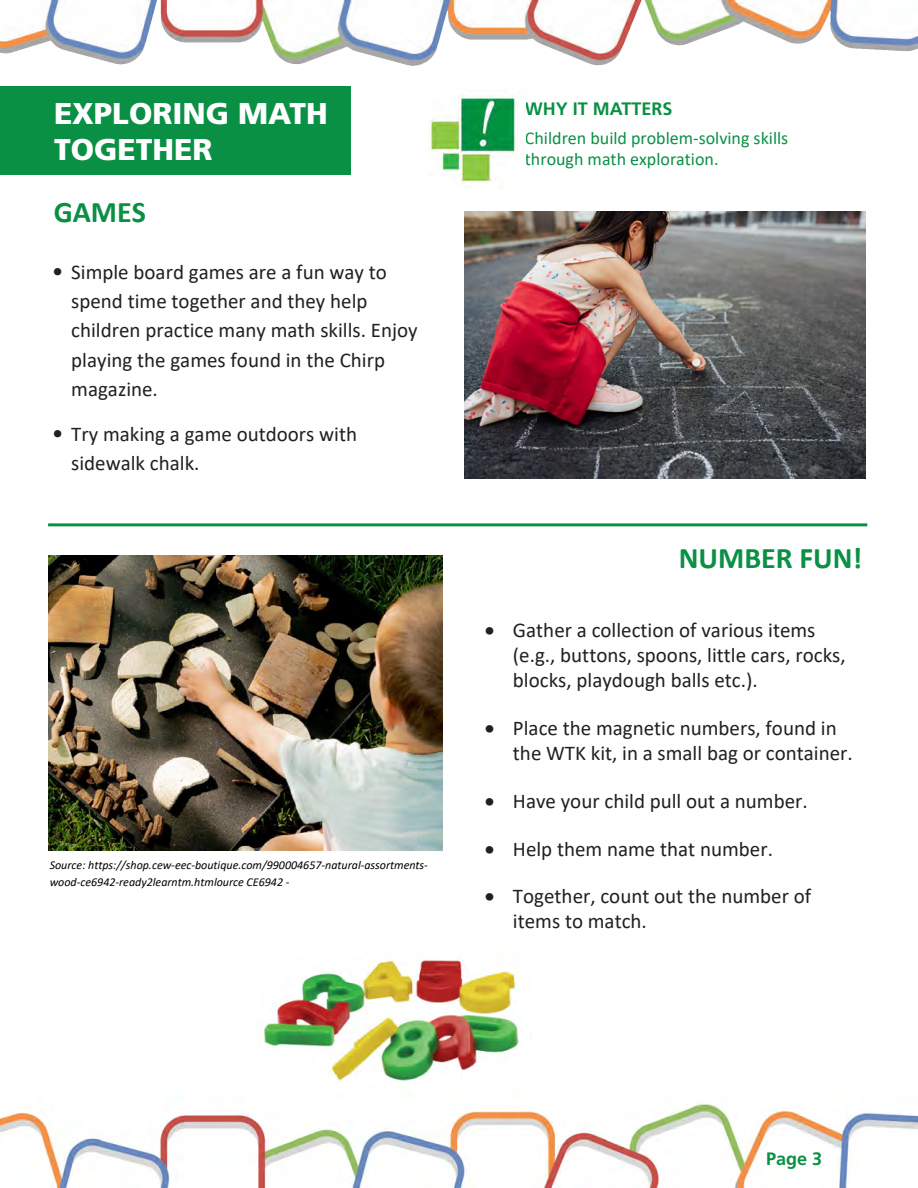
<style>
.page{position:relative;width:918px;height:1188px;background:#fff}
.page>*{position:absolute;margin:0;border:0;box-sizing:border-box;transform-origin:0 0}
.t1{font:900 30px/36px "Frutiger LT Std";color:#fff}
.t2{font:700 30px "Calibri";color:#0a9045}
.t3{font:21px/29.4px "Calibri";color:#231f20}
.t4{font:18px/28.3px "Calibri";color:#0a9045}
.t5{font:700 18px "Frutiger LT Std";color:#0a9045}
.t6{font:italic 12px/16.8px "Calibri";color:#000}
.s1{font-family:"Frutiger LT Std"}
.s2{font-family:"Frutiger LT Std";font-weight:700}
</style>
<div class="page">
<div style="left:0;top:86px;width:351px;height:89px;background:#0a9045"></div>
<img style="left:0;top:1102px;width:918px;height:86px">
<img style="left:0;top:0;width:918px;height:66px">
<hr style="left:48px;top:523px;width:819px;height:3px;background:#0a9045">
<img style="left:428px;top:95px;width:97px;height:92px">
<img style="left:465px;top:211px;width:400px;height:268px">
<img style="left:264px;top:958px;width:255px;height:123px">
<img style="left:49px;top:555px;width:393px;height:295px">
<p class="t1" style="left:54px;top:96px;width:275px">EXPLORING MATH<br>TOGETHER</p>
<p class="t2" style="left:54px;top:191px;width:94px">GAMES</p>
<p class="t3" style="left:71px;top:256px;width:348px;text-indent:-19px"><span class="s1">•</span> Simple board games are a fun way to spend time together and they help children practice many math skills. Enjoy playing the games found in the Chirp magazine.</p>
<p class="t3" style="left:71px;top:418px;width:287px;text-indent:-19px"><span class="s1">•</span> Try making a game outdoors with sidewalk chalk.</p>
<p class="t6" style="left:50px;top:857px;width:380px">Source: https://shop.cew-eec-boutique.com/990004657-natural-assortments&shy;wood-ce6942-ready2learntm.htmlource CE6942 -</p>
<p class="t4" style="left:525px;top:95px;width:265px"><span class="s2">WHY IT MATTERS<br></span>Children build problem-solving skills</p>
<p class="t4" style="left:525px;top:145px;width:195px">through math exploration.</p>
<p class="t2" style="left:679px;top:537px;width:185px">NUMBER FUN!</p>
<p class="t3" style="left:513px;top:617px;width:334px;line-height:25.2px;text-indent:-28px">• Gather a collection of various items (e.g., buttons, spoons, little cars, rocks, blocks, playdough balls etc.).</p>
<p class="t3" style="left:513px;top:715px;width:341px;line-height:25.2px;text-indent:-28px">• Place the magnetic numbers, found in the WTK kit, in a small bag or container.</p>
<p class="t3" style="left:485px;top:786px;width:324px">• Have your child pull out a number.</p>
<p class="t3" style="left:485px;top:833px;width:290px">• Help them name that number.</p>
<p class="t3" style="left:513px;top:883px;width:300px;line-height:25.2px;text-indent:-28px">• Together, count out the number of items to match.</p>
<p class="t5" style="left:766px;top:1148px;width:58px">Page 3</p>
</div>
